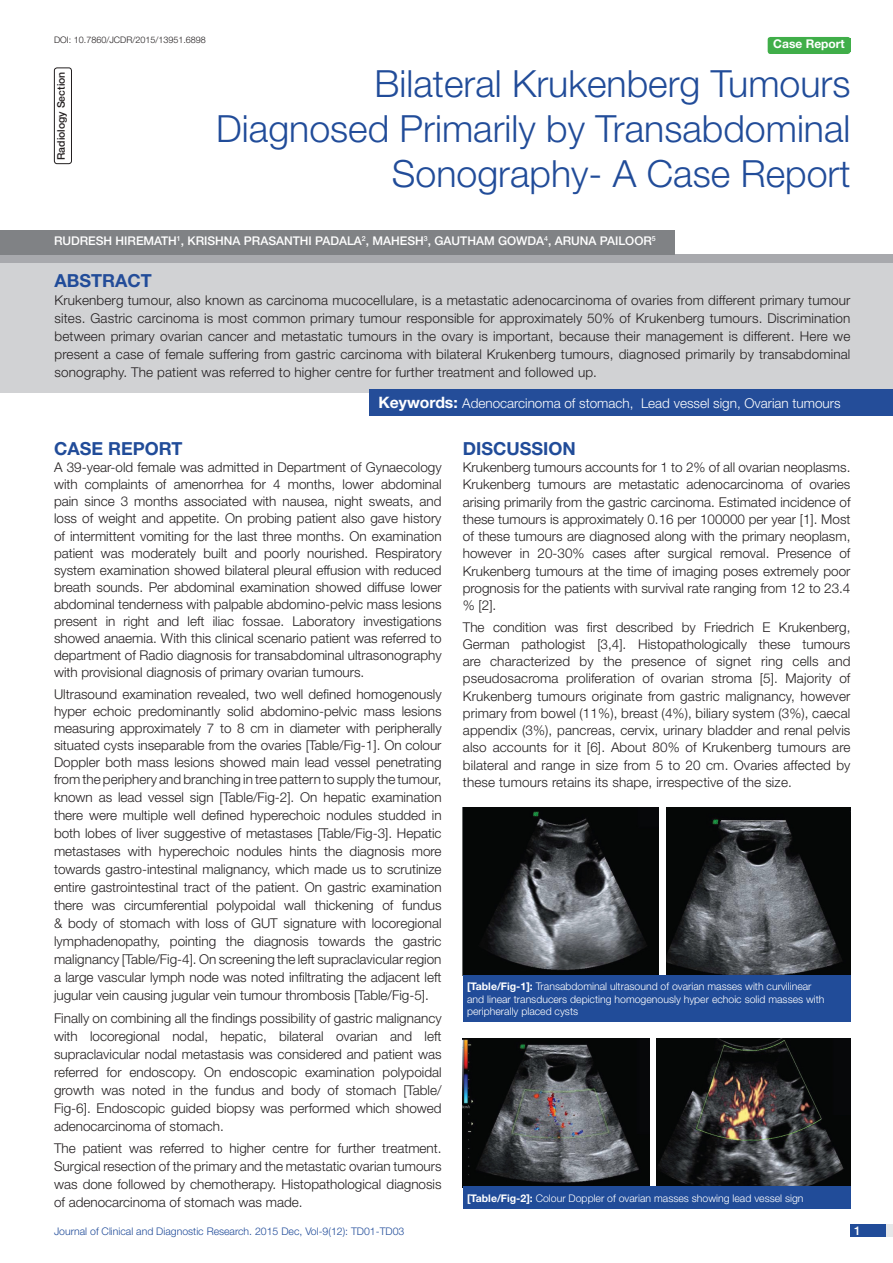
<style>
.page{position:relative;width:893px;height:1263px;background:#fff}
.page>*{position:absolute;margin:0;border:0;box-sizing:border-box;transform-origin:0 0}
.t1{font:300 37.5px/45px "Helvetica Neue";color:#214c99;text-align:right}
.Heading{font:700 18px "Helvetica Neue";color:#214c99}
.Abstract_head{font:700 18px "Helvetica Neue";color:#214c99}
.Body_text{font:300 13.5px/17.7px "Helvetica Neue";color:#231f20;text-align:justify}
.Abstract_Text{font:300 13.5px/18px "Helvetica Neue";letter-spacing:.01em;color:#231f20;text-align:justify}
.t2{font:300 13.5px "Helvetica Neue";color:#fff}
.Author{font:500 12px "Helvetica Neue";color:#fff}
.t3{font:700 12px "Helvetica Neue";color:#fff}
.Table_text{font:300 10.5px "Helvetica Neue";color:#fff}
.t4{font:300 10.5px "Helvetica Neue";color:#214c99}
.t5{font:500 10.5px "Helvetica Neue";color:#231f20}
.DOI{font:300 9px "Helvetica Neue";color:#231f20}
.s1{color:#244d99}
.s2{font-weight:700;font-size:15.75px}
.s3{font-weight:700}
</style>
<div class="page">
<div style="left:850px;top:1224px;width:43px;height:13px;background:#e6e7e9"></div>
<div style="left:850px;top:1224px;width:35px;height:13px;background:#214c99"></div>
<div style="left:768px;top:37px;width:82px;height:17px;background:#40ae49;border-radius:3px"></div>
<div style="left:767px;top:39px;width:83px;height:13px;background:#40ae49"></div>
<div style="left:0;top:254px;width:893px;height:12px;background:#a8a9ad"></div>
<div style="left:0;top:231px;width:675px;height:24px;background:#808285"></div>
<div style="left:54px;top:68px;width:18px;height:96px;border:1px solid #231f20;border-radius:3px"></div>
<div style="left:0;top:264px;width:893px;height:129px;background:#d1d2d4"></div>
<div style="left:370px;top:389px;width:523px;height:26px;background:#244d99"></div>
<img style="left:463px;top:808px;width:195px;height:167px">
<img style="left:667px;top:807px;width:183px;height:168px">
<img style="left:463px;top:1038px;width:187px;height:149px">
<img style="left:657px;top:1038px;width:193px;height:149px">
<div style="left:463px;top:975px;width:387px;height:47px;background:#214c99"></div>
<div style="left:463px;top:1187px;width:387px;height:22px;background:#214c99"></div>
<p class="DOI" style="left:54px;top:35px;width:153px">DOI: 10.7860/JCDR/2015/13951.6898</p>
<p class="t3" style="left:773px;top:37px;width:73px">Case Report</p>
<p class="t5" style="left:55px;top:160px;width:90px;rotate:-90deg">Radiology Section</p>
<p class="t1" style="left:216px;top:60px;width:636px">Bilateral Krukenberg Tumours<br>Diagnosed Primarily by Transabdominal<br>Sonography- A Case Report</p>
<p class="Author" style="left:54px;top:234px;width:603px">RUDRESH HIREMATH<sup>1</sup>, KRISHNA PRASANTHI PADALA<sup>2</sup>, MAHESH<sup>3</sup>, GAUTHAM GOWDA<sup>4</sup>, ARUNA PAILOOR<sup>5</sup></p>
<p class="Abstract_head" style="left:55px;top:270px;width:98px">ABST<span class="s1">RAC</span>T</p>
<p class="Abstract_Text" style="left:55px;top:291px;width:797px">Krukenberg tumour, also known as carcinoma mucocellulare, is a metastatic adenocarcinoma of ovaries from different primary tumour sites. Gastric carcinoma is most common primary tumour responsible for approximately 50% of Krukenberg tumours. Discrimination between primary ovarian cancer and metastatic tumours in the ovary is important, because their management is different. Here we present a case of female suffering from gastric carcinoma with bilateral Krukenberg tumours, diagnosed primarily by transabdominal sonography. The patient was referred to higher centre for further treatment and followed up.</p>
<p class="t2" style="left:378px;top:394px;width:464px"><span class="s2">Keywords:</span> Adenocarcinoma of stomach, Lead vessel sign, Ovarian tumours</p>
<p class="Heading" style="left:54px;top:437px;width:130px">Case report</p>
<p class="Body_text" style="left:54px;top:458px;width:389px;line-height:17.1px">A 39-year-old female was admitted in Department of Gynaecology with complaints of amenorrhea for 4 months, lower abdominal pain since 3 months associated with nausea, night sweats, and loss of weight and appetite. On probing patient also gave history of intermittent vomiting for the last three months. On examination patient was moderately built and poorly nourished. Respiratory system examination showed bilateral pleural effusion with reduced breath sounds. Per abdominal examination showed diffuse lower abdominal tenderness with palpable abdomino-pelvic mass lesions present in right and left iliac fossae. Laboratory investigations showed anaemia. With this clinical scenario patient was referred to department of Radio diagnosis for transabdominal ultrasonography with provisional diagnosis of primary ovarian tumours.</p>
<p class="Body_text" style="left:54px;top:685px;width:389px">Ultrasound examination revealed, two well defined homogenously hyper echoic predominantly solid abdomino-pelvic mass lesions measuring approximately 7 to 8 cm in diameter with peripherally situated cysts inseparable from the ovaries [Table/Fig-1]. On colour Doppler both mass lesions showed main lead vessel penetrating from the periphery and branching in tree pattern to supply the tumour, known as lead vessel sign [Table/Fig-2]. On hepatic examination there were multiple well defined hyperechoic nodules studded in both lobes of liver suggestive of metastases [Table/Fig-3]. Hepatic metastases with hyperechoic nodules hints the diagnosis more towards gastro-intestinal malignancy, which made us to scrutinize entire gastrointestinal tract of the patient. On gastric examination there was circumferential polypoidal wall thickening of fundus &amp; body of stomach with loss of GUT signature with locoregional lymphadenopathy, pointing the diagnosis towards the gastric malignancy [Table/Fig-4]. On screening the left supraclavicular region a large vascular lymph node was noted infiltrating the adjacent left jugular vein causing jugular vein tumour thrombosis [Table/Fig-5].</p>
<p class="Body_text" style="left:54px;top:1008px;width:389px">Finally on combining all the findings possibility of gastric malignancy with locoregional nodal, hepatic, bilateral ovarian and left supraclavicular nodal metastasis was considered and patient was referred for endoscopy. On endoscopic examination polypoidal growth was noted in the fundus and body of stomach [Table/ Fig-6]. Endoscopic guided biopsy was performed which showed adenocarcinoma of stomach.</p>
<p class="Body_text" style="left:54px;top:1139px;width:389px">The patient was referred to higher centre for further treatment.<br>Surgical resection of the primary and the metastatic ovarian tumours was done followed by chemotherapy. Histopathological diagnosis of adenocarcinoma of stomach was made.</p>
<p class="Heading" style="left:463px;top:437px;width:115px">Discussion</p>
<p class="Body_text" style="left:463px;top:458px;width:389px;line-height:17.2px">Krukenberg tumours accounts for 1 to 2% of all ovarian neoplasms.<br>Krukenberg tumours are metastatic adenocarcinoma of ovaries arising primarily from the gastric carcinoma. Estimated incidence of these tumours is approximately 0.16 per 100000 per year [1]. Most of these tumours are diagnosed along with the primary neoplasm, however in 20-30% cases after surgical removal. Presence of Krukenberg tumours at the time of imaging poses extremely poor prognosis for the patients with survival rate ranging from 12 to 23.4 % [2].</p>
<p class="Body_text" style="left:463px;top:618px;width:389px;line-height:17.2px">The condition was first described by Friedrich E Krukenberg, German pathologist [3,4]. Histopathologically these tumours are characterized by the presence of signet ring cells and pseudosacroma proliferation of ovarian stroma [5]. Majority of Krukenberg tumours originate from gastric malignancy, however primary from bowel (11%), breast (4%), biliary system (3%), caecal appendix (3%), pancreas, cervix, urinary bladder and renal pelvis also accounts for it [6]. About 80% of Krukenberg tumours are bilateral and range in size from 5 to 20 cm. Ovaries affected by these tumours retains its shape, irrespective of the size.</p>
<p class="Table_text" style="left:467px;top:980px;width:346px"><span class="s3">[Table/Fig-1]:</span> Transabdominal ultrasound of ovarian masses with curvilinear</p>
<p class="Table_text" style="left:467px;top:992px;width:359px">and linear transducers depicting homogenously hyper echoic solid masses with</p>
<p class="Table_text" style="left:467px;top:1005px;width:113px">peripherally placed cysts</p>
<p class="Table_text" style="left:467px;top:1192px;width:338px"><span class="s3">[Table/Fig-2]:</span> Colour Doppler of ovarian masses showing lead vessel sign</p>
<p class="t4" style="left:54px;top:1225px;width:352px">Journal of Clinical and Diagnostic Research. 2015 Dec, Vol-9(12): TD01-TD03</p>
<p class="Author" style="left:854px;top:1223px;width:8px">1</p>
</div>
